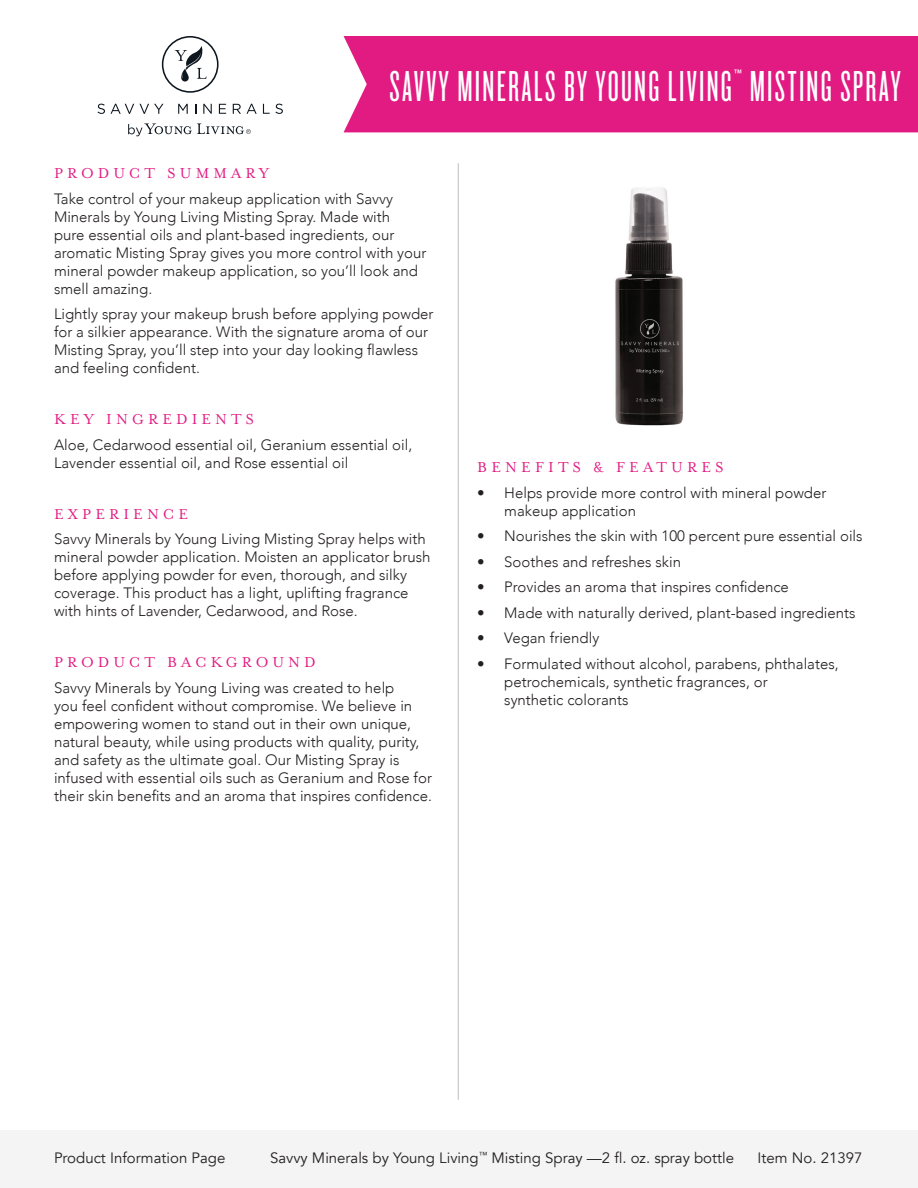
<style>
.page{position:relative;width:918px;height:1188px;background:#fff}
.page>*{position:absolute;margin:0;border:0;box-sizing:border-box;transform-origin:0 0}
.t1{font:45px "Knockout 26 Junior Flywght";letter-spacing:.05em;color:#fff}
.t2{font:16.5px "Mrs Eaves OT";letter-spacing:.25em;color:#e21b82}
.t3{font:300 15px/18px "Avenir";color:#231f20}
.t4{font:15px "Avenir";color:#231f20}
</style>
<div class="page">
<div style="left:0;top:1130px;width:918px;height:58px;background:#f4f4f4"></div>
<div style="left:344px;top:36px;width:574px;height:96px;background:#e21b82"></div>
<hr style="left:458px;top:163px;width:1px;height:937px;background:#bcbdc0">
<svg style="left:128px;top:123px;width:123px;height:13px"></svg>
<svg style="left:98px;top:104px;width:7px;height:10px"></svg>
<svg style="left:111px;top:104px;width:23px;height:10px"></svg>
<svg style="left:140px;top:104px;width:24px;height:10px"></svg>
<svg style="left:178px;top:104px;width:10px;height:10px"></svg>
<svg style="left:203px;top:104px;width:9px;height:10px"></svg>
<svg style="left:219px;top:104px;width:7px;height:10px"></svg>
<svg style="left:233px;top:104px;width:24px;height:10px"></svg>
<svg style="left:263px;top:104px;width:20px;height:10px"></svg>
<svg style="left:162px;top:36px;width:57px;height:57px"></svg>
<img style="left:615px;top:187px;width:68px;height:239px">
<p class="t1" style="left:389px;top:61px;width:513px">SAVVY MINERALS BY YOUNG LIVING<sup>™</sup> MISTING SPRAY</p>
<p class="t2" style="left:54px;top:164px;width:217px">PRODUCT SUMMARY</p>
<p class="t3" style="left:54px;top:190px;width:374px">Take control of your makeup application with Savvy Minerals by Young Living Misting Spray. Made with<br>pure essential oils and plant-based ingredients, our aromatic Misting Spray gives you more control with your mineral powder makeup application, so you’ll look and smell amazing.</p>
<p class="t3" style="left:54px;top:305px;width:381px">Lightly spray your makeup brush before applying powder for a silkier appearance. With the signature aroma of our Misting Spray, you’ll step into your day looking flawless and feeling confident.</p>
<p class="t2" style="left:54px;top:410px;width:202px">KEY INGREDIENTS</p>
<p class="t3" style="left:54px;top:436px;width:360px">Aloe, Cedarwood essential oil, Geranium essential oil,<br>Lavender essential oil, and Rose essential oil</p>
<p class="t2" style="left:54px;top:505px;width:136px">EXPERIENCE</p>
<p class="t3" style="left:54px;top:530px;width:378px">Savvy Minerals by Young Living Misting Spray helps with mineral powder application. Moisten an applicator brush before applying powder for even, thorough, and silky coverage. This product has a light, uplifting fragrance with hints of Lavender, Cedarwood, and Rose.</p>
<p class="t2" style="left:54px;top:653px;width:263px">PRODUCT BACKGROUND</p>
<p class="t3" style="left:54px;top:679px;width:380px">Savvy Minerals by Young Living was created to help<br>you feel confident without compromise. We believe in empowering women to stand out in their own unique, natural beauty, while using products with quality, purity, and safety as the ultimate goal. Our Misting Spray is infused with essential oils such as Geranium and Rose for their skin benefits and an aroma that inspires confidence.</p>
<p class="t2" style="left:477px;top:458px;width:248px">BENEFITS &amp; FEATURES</p>
<p class="t3" style="left:504px;top:484px;width:324px;text-indent:-27px">• Helps provide more control with mineral powder makeup application</p>
<p class="t3" style="left:477px;top:527px;width:387px">• Nourishes the skin with 100 percent pure essential oils</p>
<p class="t3" style="left:477px;top:553px;width:205px">• Soothes and refreshes skin</p>
<p class="t3" style="left:477px;top:578px;width:313px">• Provides an aroma that inspires confidence</p>
<p class="t3" style="left:477px;top:604px;width:380px">• Made with naturally derived, plant-based ingredients</p>
<p class="t3" style="left:477px;top:629px;width:124px">• Vegan friendly</p>
<p class="t3" style="left:504px;top:655px;width:336px;text-indent:-27px">• Formulated without alcohol, parabens, phthalates, petrochemicals, synthetic fragrances, or<br>synthetic colorants</p>
<p class="t4" style="left:54px;top:1148px;width:173px">Product Information Page</p>
<p class="t4" style="left:270px;top:1148px;width:466px">Savvy Minerals by Young Living<sup>™</sup> Misting Spray —2 fl. oz. spray bottle</p>
<p class="t4" style="left:758px;top:1148px;width:106px">Item No. 21397</p>
</div>
